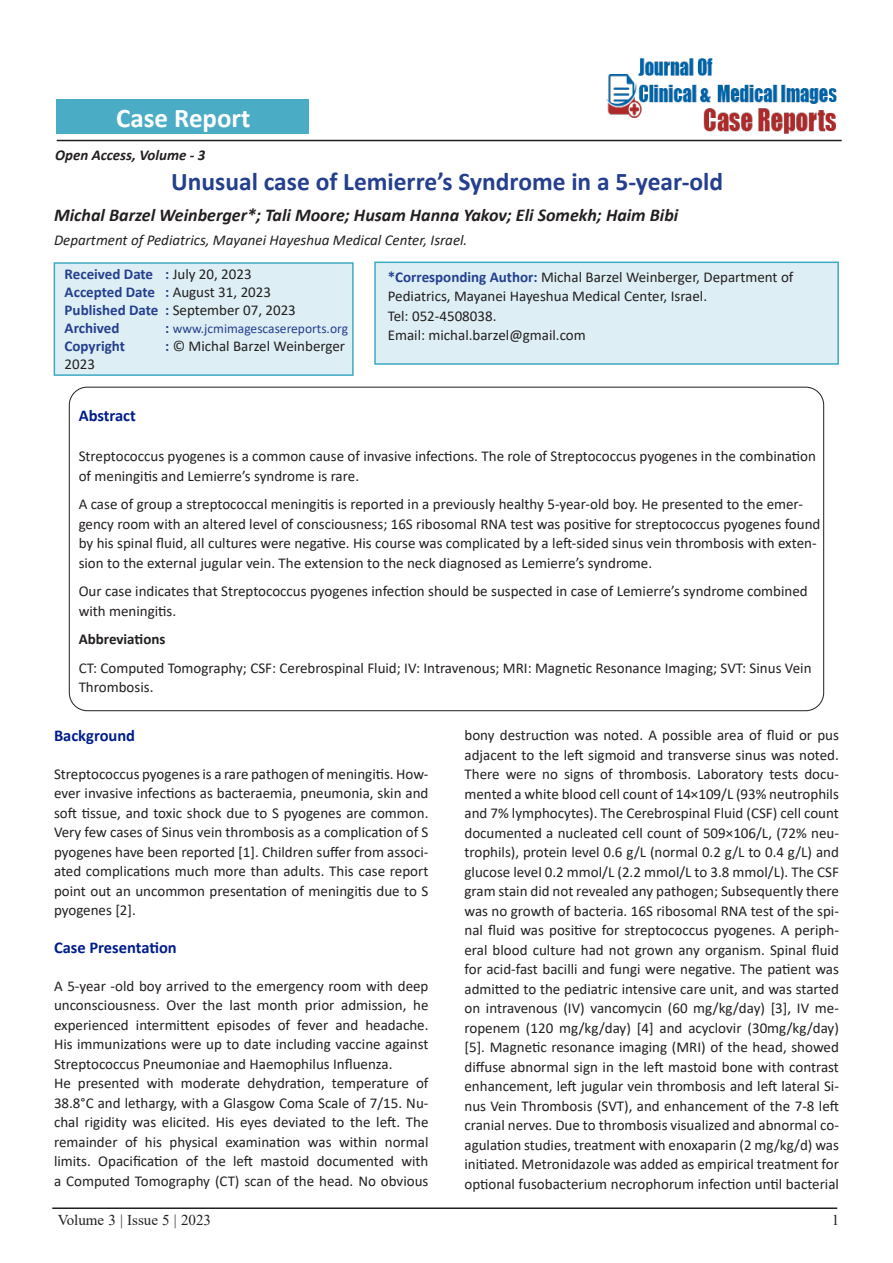
<style>
.page{position:relative;width:893px;height:1263px;background:#fff}
.page>*{position:absolute;margin:0;border:0;box-sizing:border-box;transform-origin:0 0}
.t1{font:700 27px "Calibri";color:#fff}
.Tittle{font:700 25.5px "Calibri";color:#253f8e}
.Paragraph_Style_1{font:italic 700 18px "Calibri";color:#231f20}
.side_heading_new{font:700 16.5px "Calibri";color:#001d8c}
.Paragraph_Style_1-2{font:15px/19.5px "Calibri";color:#231f20;text-align:justify}
.side_heading_new-2{font:15px/19.5px "Calibri";color:#231f20}
.Paragraph_Style_1-3{font:700 15px/18px "Calibri";color:#253f8e}
.Paragraph_Style_1-4{font:italic 15px "Calibri";color:#231f20}
.t2{font:15px "Times New Roman";color:#231f20}
.t3{font:italic 700 15px "Calibri";color:#231f20}
.side_heading_new-3{font:700 15px "Calibri";color:#231f20}
.Paragraph_Style_1-5{font:13.5px "Calibri";color:#253f8e}
.s1{font-weight:400;color:#231f20}
.s2{font-weight:700;font-size:15px}
.s3{font-weight:700;color:#253f8e}
</style>
<div class="page">
<hr style="left:57px;top:140px;width:785px;height:1px;background:#231f20">
<hr style="left:52px;top:1207px;width:785px;height:2px;background:#231f20">
<div style="left:57px;top:100px;width:252px;height:34px;background:#4bacc6"></div>
<div style="left:374px;top:262px;width:465px;height:103px;background:#ddeff4;border:2px solid #3daac4"></div>
<div style="left:54px;top:262px;width:300px;height:114px;background:#ddeff4;border:2px solid #3daac4"></div>
<img style="left:605px;top:58px;width:234px;height:82px">
<p class="t1" style="left:116px;top:99px;width:136px">Case Report</p>
<p class="t3" style="left:55px;top:144px;width:152px">Open Access, Volume - 3</p>
<p class="Tittle" style="left:171px;top:164px;width:553px">Unusual case of Lemierre’s Syndrome in a 5-year-old</p>
<p class="Paragraph_Style_1" style="left:54px;top:203px;width:626px">Michal Barzel Weinberger*; Tali Moore; Husam Hanna Yakov; Eli Somekh; Haim Bibi</p>
<p class="Paragraph_Style_1-4" style="left:54px;top:230px;width:415px">Department of Pediatrics, Mayanei Hayeshua Medical Center, Israel.</p>
<p class="Paragraph_Style_1-3" style="left:65px;top:265px;width:233px">Received Date : <span class="s1">July 20, 2023<br></span>Accepted Date : <span class="s1">August 31, 2023<br></span>Published Date : <span class="s1">September 07, 2023<br></span>Archived</p>
<p class="Paragraph_Style_1-5" style="left:165px;top:319px;width:184px"><span class="s2">:</span> www.jcmimagescasereports.org</p>
<p class="Paragraph_Style_1-3" style="left:65px;top:337px;width:62px">Copyright</p>
<p class="Paragraph_Style_1-2" style="left:165px;top:336px;width:181px"><span class="s3">:</span> © Michal Barzel Weinberger</p>
<p class="Paragraph_Style_1-2" style="left:65px;top:354px;width:32px">2023</p>
<p class="Paragraph_Style_1-2" style="left:388px;top:267px;width:407px"><span class="s3">*Corresponding Author:</span> Michal Barzel Weinberger, Department of<br>Pediatrics, Mayanei Hayeshua Medical Center, Israel.</p>
<p class="Paragraph_Style_1-2" style="left:388px;top:306px;width:110px">Tel: 052-4508038.</p>
<p class="Paragraph_Style_1-2" style="left:388px;top:325px;width:200px">Email: michal.barzel@gmail.com</p>
<p class="side_heading_new" style="left:79px;top:404px;width:59px">Abstract</p>
<p class="side_heading_new-2" style="left:79px;top:446px;width:739px">Streptococcus pyogenes is a common cause of invasive infections. The role of Streptococcus pyogenes in the combination of meningitis and Lemierre’s syndrome is rare.</p>
<p class="side_heading_new-2" style="left:79px;top:494px;width:743px">A case of group a streptococcal meningitis is reported in a previously healthy 5-year-old boy. He presented to the emer&shy;gency room with an altered level of consciousness; 16S ribosomal RNA test was positive for streptococcus pyogenes found by his spinal fluid, all cultures were negative. His course was complicated by a left-sided sinus vein thrombosis with exten&shy;sion to the external jugular vein. The extension to the neck diagnosed as Lemierre’s syndrome.</p>
<p class="side_heading_new-2" style="left:79px;top:581px;width:731px">Our case indicates that Streptococcus pyogenes infection should be suspected in case of Lemierre’s syndrome combined with meningitis.</p>
<p class="side_heading_new-3" style="left:79px;top:629px;width:88px">Abbreviations</p>
<p class="side_heading_new-2" style="left:79px;top:658px;width:734px">CT: Computed Tomography; CSF: Cerebrospinal Fluid; IV: Intravenous; MRI: Magnetic Resonance Imaging; SVT: Sinus Vein<br>Thrombosis.</p>
<p class="side_heading_new" style="left:54px;top:724px;width:83px">Background</p>
<p class="Paragraph_Style_1-2" style="left:54px;top:764px;width:376px">Streptococcus pyogenes is a rare pathogen of meningitis. How&shy;ever invasive infections as bacteraemia, pneumonia, skin and soft tissue, and toxic shock due to S pyogenes are common.<br>Very few cases of Sinus vein thrombosis as a complication of S pyogenes have been reported [1]. Children suffer from associ&shy;ated complications much more than adults. This case report point out an uncommon presentation of meningitis due to S pyogenes [2].</p>
<p class="side_heading_new" style="left:54px;top:936px;width:124px">Case Presentation</p>
<p class="Paragraph_Style_1-2" style="left:54px;top:975px;width:376px">A 5-year -old boy arrived to the emergency room with deep unconsciousness. Over the last month prior admission, he experienced intermittent episodes of fever and headache.<br>His immunizations were up to date including vaccine against Streptococcus Pneumoniae and Haemophilus Influenza.</p>
<p class="Paragraph_Style_1-2" style="left:54px;top:1073px;width:376px">He presented with moderate dehydration, temperature of 38.8°C and lethargy, with a Glasgow Coma Scale of 7/15. Nu&shy;chal rigidity was elicited. His eyes deviated to the left. The remainder of his physical examination was within normal limits. Opacification of the left mastoid documented with a Computed Tomography (CT) scan of the head. No obvious</p>
<p class="Paragraph_Style_1-2" style="left:464px;top:725px;width:376px">bony destruction was noted. A possible area of fluid or pus adjacent to the left sigmoid and transverse sinus was noted.<br>There were no signs of thrombosis. Laboratory tests docu&shy;mented a white blood cell count of 14×109/L (93% neutrophils and 7% lymphocytes). The Cerebrospinal Fluid (CSF) cell count documented a nucleated cell count of 509×106/L, (72% neu&shy;trophils), protein level 0.6 g/L (normal 0.2 g/L to 0.4 g/L) and glucose level 0.2 mmol/L (2.2 mmol/L to 3.8 mmol/L). The CSF gram stain did not revealed any pathogen; Subsequently there was no growth of bacteria. 16S ribosomal RNA test of the spi&shy;nal fluid was positive for streptococcus pyogenes. A periph&shy;eral blood culture had not grown any organism. Spinal fluid for acid-fast bacilli and fungi were negative. The patient was admitted to the pediatric intensive care unit, and was started on intravenous (IV) vancomycin (60 mg/kg/day) [3], IV me&shy;ropenem (120 mg/kg/day) [4] and acyclovir (30mg/kg/day) [5]. Magnetic resonance imaging (MRI) of the head, showed diffuse abnormal sign in the left mastoid bone with contrast enhancement, left jugular vein thrombosis and left lateral Si&shy;nus Vein Thrombosis (SVT), and enhancement of the 7-8 left cranial nerves. Due to thrombosis visualized and abnormal co&shy;agulation studies, treatment with enoxaparin (2 mg/kg/d) was initiated. Metronidazole was added as empirical treatment for optional fusobacterium necrophorum infection until bacterial</p>
<p class="t2" style="left:58px;top:1210px;width:155px">Volume 3 | Issue 5 | 2023</p>
<p class="t2" style="left:832px;top:1210px;width:9px">1</p>
</div>
